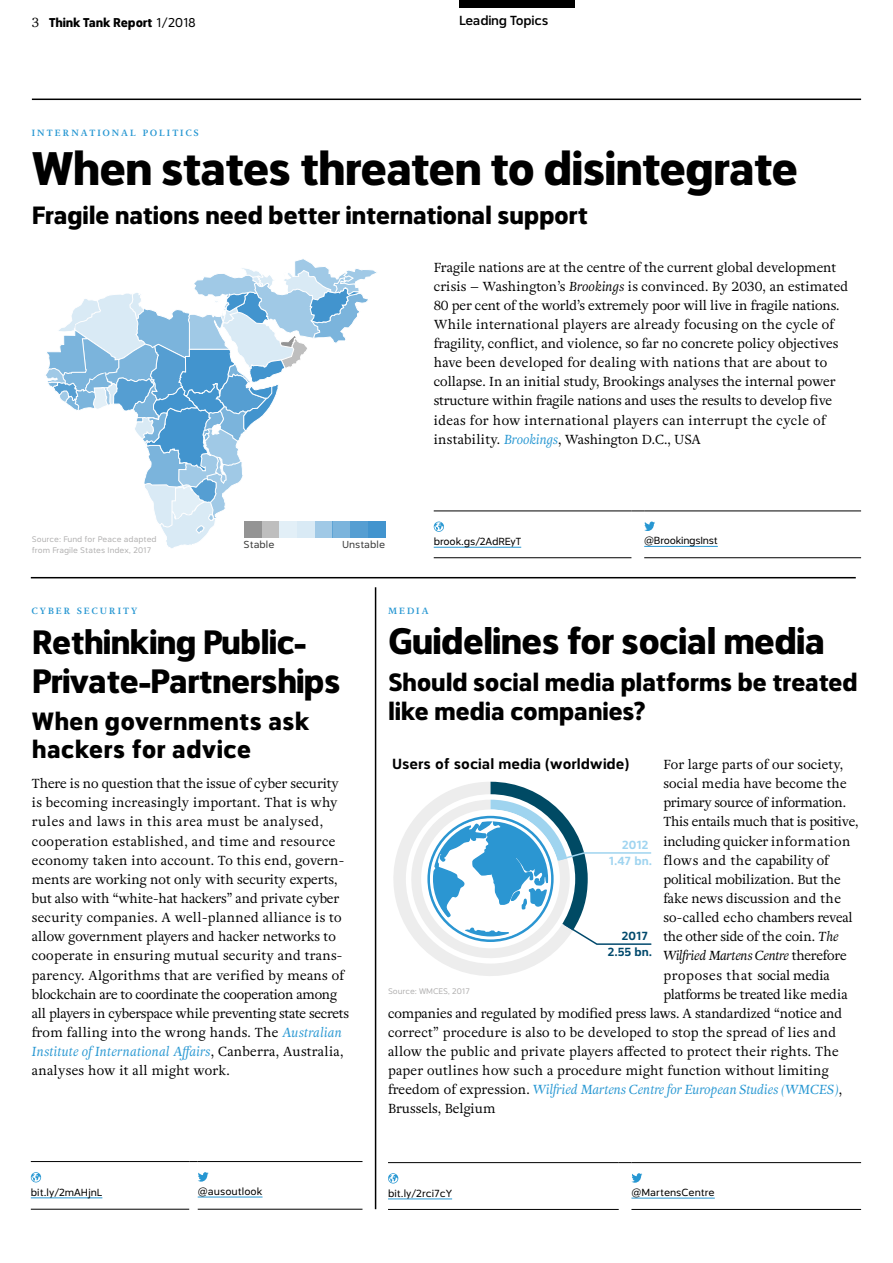
<style>
.page{position:relative;width:893px;height:1263px;background:#fff}
.page>*{position:absolute;margin:0;border:0;box-sizing:border-box;transform-origin:0 0}
.t1{font:900 48px "Catesque";letter-spacing:-.035em;color:#000}
.t2{font:900 37.5px "Catesque";letter-spacing:-.03em;color:#000}
.t3{font:900 34.5px/38.2px "Catesque";letter-spacing:-.03em;color:#000}
.t4{font:900 25.5px/28.7px "Catesque";letter-spacing:-.015em;color:#000}
.t5{font:700 15px "Catesque";color:#000}
.t6{font:500 13.35px "Catesque";letter-spacing:-.02em;color:#000}
.t7{font:13.05px/19.2px "Adriane Text";letter-spacing:.02em;color:#000}
.t8{font:13.05px/19.2px "Adriane Text";color:#000}
.t9{font:13.05px "Adriane Text";letter-spacing:-.02em;color:#000}
.t10{font:italic 13.05px "Adriane Text";color:#2797d2}
.t11{font:italic 13.05px "Adriane Text";letter-spacing:-.02em;color:#000}
.t12{font:13.05px "Adriane Text";letter-spacing:.05em;color:#000}
.t13{font:900 13.05px "Catesque";letter-spacing:-.015em;color:#000}
.t14{font:700 12px/16.5px "Catesque";color:#9fd4f0}
.t15{font:700 12px/16.5px "Catesque";color:#00496c}
.t16{font:10.5px "Catesque";color:#000}
.t17{font:10.5px "Catesque";letter-spacing:-.025em;color:#000}
.t18{font:10.35px "Catesque";color:#3b3b3a}
.t19{font:700 9px "Adriane Text";letter-spacing:.22em;color:#2797d2}
.t20{font:8.25px "Catesque";color:#b3b2b2}
.s1{font-family:"Adriane Text";font-weight:400}
.s2{font-weight:400}
.s3{font-style:italic}
.s4{font-style:italic;color:#2797d2}
.s5{font-style:normal}
.s6{font-style:normal;color:#000}
</style>
<div class="page">
<hr style="left:32px;top:99px;width:829px;height:1px;background:#000">
<div style="left:460px;top:0;width:115px;height:8px;background:#000"></div>
<hr style="left:31px;top:577px;width:825px;height:1px;background:#000">
<hr style="left:388px;top:1162px;width:231px;height:1px;background:#000">
<hr style="left:631px;top:1162px;width:230px;height:1px;background:#000">
<hr style="left:388px;top:1209px;width:231px;height:1px;background:#000">
<hr style="left:631px;top:1209px;width:230px;height:1px;background:#000">
<svg style="left:619px;top:1162px;width:12px;height:1px"></svg>
<hr style="left:388px;top:1198px;width:64px;height:1px;background:#2797d2">
<svg style="left:388px;top:1173px;width:10px;height:10px"></svg>
<hr style="left:631px;top:1197px;width:84px;height:1px;background:#2797d2">
<svg style="left:631px;top:1173px;width:11px;height:10px"></svg>
<hr style="left:375px;top:587px;width:1px;height:622px;background:#000">
<hr style="left:31px;top:1161px;width:158px;height:1px;background:#000">
<hr style="left:198px;top:1161px;width:164px;height:1px;background:#000">
<hr style="left:31px;top:1209px;width:158px;height:1px;background:#000">
<hr style="left:198px;top:1209px;width:164px;height:1px;background:#000">
<hr style="left:31px;top:1197px;width:71px;height:1px;background:#2797d2">
<svg style="left:31px;top:1172px;width:10px;height:10px"></svg>
<hr style="left:198px;top:1196px;width:65px;height:1px;background:#2797d2">
<svg style="left:198px;top:1172px;width:11px;height:9px"></svg>
<svg style="left:46px;top:259px;width:331px;height:289px"></svg>
<div style="left:368px;top:521px;width:18px;height:16px;background:#4294ce"></div>
<div style="left:350px;top:521px;width:18px;height:16px;background:#559ed2"></div>
<div style="left:332px;top:521px;width:18px;height:16px;background:#7bb4dc"></div>
<div style="left:315px;top:521px;width:17px;height:16px;background:#a0c9e6"></div>
<div style="left:297px;top:521px;width:18px;height:16px;background:#d9eaf5"></div>
<div style="left:279px;top:521px;width:18px;height:16px;background:#e2eff7"></div>
<div style="left:261px;top:521px;width:18px;height:16px;background:#bebebe"></div>
<div style="left:244px;top:521px;width:17px;height:16px;background:#949494"></div>
<svg style="left:393px;top:782px;width:259px;height:194px"></svg>
<hr style="left:434px;top:511px;width:197px;height:1px;background:#000">
<hr style="left:644px;top:511px;width:217px;height:1px;background:#000">
<hr style="left:434px;top:557px;width:197px;height:1px;background:#000">
<hr style="left:644px;top:557px;width:217px;height:1px;background:#000">
<svg style="left:631px;top:511px;width:13px;height:1px"></svg>
<hr style="left:434px;top:547px;width:87px;height:1px;background:#2797d2">
<svg style="left:434px;top:521px;width:10px;height:11px"></svg>
<hr style="left:644px;top:546px;width:74px;height:1px;background:#2797d2">
<svg style="left:644px;top:521px;width:11px;height:10px"></svg>
<p class="t13" style="left:32px;top:15px;width:165px"><span class="s1">3</span> Think Tank Report <span class="s2">1/2018</span></p>
<p class="t6" style="left:459px;top:12px;width:91px">Leading Topics</p>
<p class="t19" style="left:32px;top:127px;width:168px">INTERNATIONAL POLITICS</p>
<h1 class="t1" style="left:32px;top:141px;width:768px">When states threaten to disintegrate</h1>
<h3 class="t4" style="left:32px;top:201px;width:558px">Fragile nations need better international support</h3>
<p class="t8" style="left:434px;top:257px;width:416px">Fragile nations are at the centre of the current global development crisis – Washington’s <span class="s3">Brookings</span> is convinced. By 2030, an estimated 80 per cent of the world’s extremely poor will live in fragile nations.<br>While international players are already focusing on the cycle of fragility, conflict, and violence, so far no concrete policy objectives have been developed for dealing with nations that are about to collapse. In an initial study, Brookings analyses the internal power structure within fragile nations and uses the results to develop five ideas for how international players can interrupt the cycle of instability. <span class="s4">Brookings</span>, Washington D.C., USA</p>
<p class="t20" style="left:32px;top:535px;width:126px">Source: Fund for Peace adapted</p>
<p class="t16" style="left:434px;top:535px;width:89px">brook.gs/2AdREyT</p>
<p class="t17" style="left:644px;top:534px;width:75px">@BrookingsInst</p>
<p class="t20" style="left:32px;top:545px;width:121px">from Fragile States Index, 2017</p>
<p class="t18" style="left:244px;top:539px;width:32px">Stable</p>
<p class="t18" style="left:342px;top:539px;width:45px">Unstable</p>
<p class="t19" style="left:32px;top:605px;width:107px">CYBER SECURITY</p>
<h3 class="t3" style="left:32px;top:623px;width:310px">Rethinking Public-<br>Private-Partnerships</h3>
<h3 class="t4" style="left:32px;top:707px;width:280px">When governments ask hackers for advice</h3>
<p class="t7" style="left:32px;top:774px;width:319px">There is no question that the issue of cyber security is becoming increasingly important. That is why rules and laws in this area must be analysed, cooperation established, and time and resource economy taken into account. To this end, govern&shy;ments are working not only with security experts, but also with “white-hat hackers” and private cyber security companies. A well-planned alliance is to allow government players and hacker networks to cooperate in ensuring mutual security and trans&shy;parency. Algorithms that are verified by means of blockchain are to coordinate the cooperation among all players in cyberspace while preventing state secrets from falling into the wrong hands. The <span class="s4">Australian Institute of International Affairs</span>, Canberra, Australia, analyses how it all might work.</p>
<p class="t16" style="left:31px;top:1186px;width:73px">bit.ly/2mAHjnL</p>
<p class="t16" style="left:198px;top:1185px;width:66px">@ausoutlook</p>
<p class="t19" style="left:388px;top:605px;width:42px">MEDIA</p>
<h2 class="t2" style="left:388px;top:620px;width:439px">Guidelines for social media</h2>
<h3 class="t4" style="left:388px;top:668px;width:471px">Should social media platforms be treated like media companies?</h3>
<p class="t8" style="left:663px;top:755px;width:181px">For large parts of our society,</p>
<p class="t8" style="left:663px;top:774px;width:185px">social media have become the</p>
<p class="t9" style="left:663px;top:794px;width:184px">primary source of information.</p>
<p class="t9" style="left:663px;top:813px;width:197px">This entails much that is positive,</p>
<p class="t9" style="left:663px;top:832px;width:189px">including quicker information</p>
<p class="t8" style="left:663px;top:850px;width:167px">flows and the capability of</p>
<p class="t8" style="left:663px;top:869px;width:179px">political mobilization. But the</p>
<p class="t8" style="left:663px;top:889px;width:179px">fake news discussion and the</p>
<p class="t9" style="left:663px;top:908px;width:191px">so-called echo chambers reveal</p>
<p class="t9" style="left:663px;top:928px;width:177px">the other side of the coin. <span class="s3">The</span></p>
<p class="t11" style="left:663px;top:947px;width:185px">Wilfried Martens Centre <span class="s5">therefore</span></p>
<p class="t12" style="left:663px;top:966px;width:168px">proposes that social media</p>
<p class="t9" style="left:663px;top:985px;width:186px">platforms be treated like media</p>
<p class="t8" style="left:388px;top:1003px;width:456px">companies and regulated by modified press laws. A standardized “notice and</p>
<p class="t7" style="left:388px;top:1022px;width:450px">correct” procedure is also to be developed to stop the spread of lies and</p>
<p class="t7" style="left:388px;top:1042px;width:452px">allow the public and private players affected to protect their rights. The</p>
<p class="t7" style="left:388px;top:1061px;width:442px">paper outlines how such a procedure might function without limiting</p>
<p class="t10" style="left:388px;top:1080px;width:456px"><span class="s6">freedom of expression.</span> Wilfried Martens Centre for European Studies (WMCES)<span class="s6">,</span></p>
<p class="t8" style="left:388px;top:1099px;width:109px">Brussels, Belgium</p>
<p class="t5" style="left:392px;top:756px;width:239px">Users of social media (worldwide)</p>
<p class="t14" style="left:609px;top:836px;width:45px;text-indent:13px">2012<br>1.47 bn.</p>
<p class="t15" style="left:608px;top:927px;width:46px;text-indent:14px">2017<br>2.55 bn.</p>
<p class="t20" style="left:388px;top:986px;width:83px">Source: WMCES, 2017</p>
<p class="t16" style="left:388px;top:1187px;width:66px">bit.ly/2rci7cY</p>
<p class="t16" style="left:631px;top:1186px;width:85px">@MartensCentre</p>
</div>
